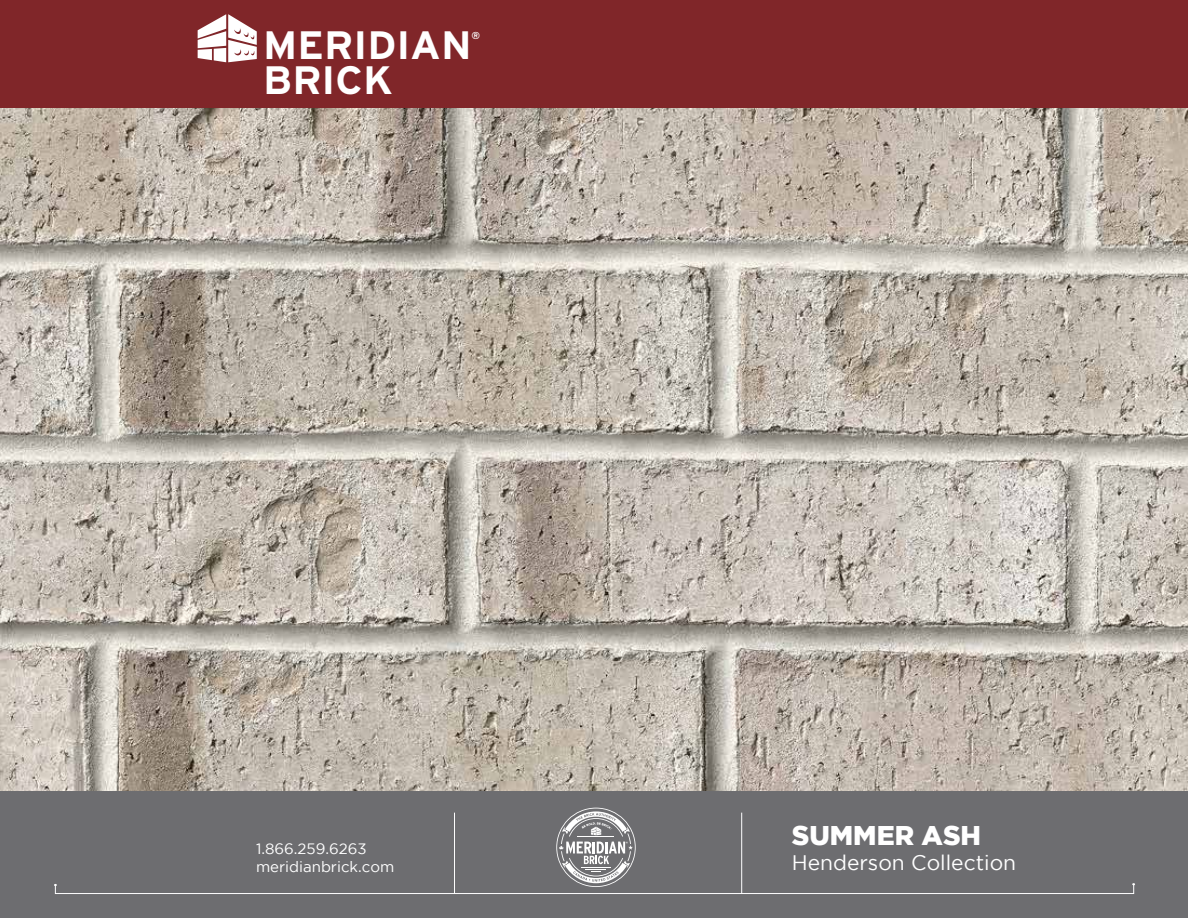
<style>
.page{position:relative;width:1188px;height:918px;background:#fff}
.page>*{position:absolute;margin:0;border:0;box-sizing:border-box;transform-origin:0 0}
.t1{font:700 39.6px "Interstate";color:#fff;scale:1.04 1}
.t2{font:900 27px "Gotham";color:#fff}
.t3{font:21px "Gotham";color:#fff}
.t4{font:15px/18px "Gotham";color:#fff}
.t5{font:700 10.05px "Interstate";color:#fff;scale:1.04 1}
</style>
<div class="page">
<div style="left:0;top:0;width:1188px;height:108px;background:#802629"></div>
<img style="left:0;top:108px;width:1188px;height:683px">
<div style="left:0;top:791px;width:1188px;height:127px;background:#6d6d70"></div>
<hr style="left:741px;top:813px;width:1px;height:81px;background:#fff">
<hr style="left:454px;top:813px;width:1px;height:81px;background:#fff">
<div style="left:55px;top:884px;width:1079px;height:10px;border:1px solid #fff"></div>
<svg style="left:556px;top:808px;width:80px;height:79px"></svg>
<svg style="left:198px;top:14px;width:59px;height:48px"></svg>
<h1 class="t1" style="left:263px;top:23px;width:202px">MERIDIAN</h1>
<p class="t5" style="left:472px;top:29px;width:10px">®</p>
<h1 class="t1" style="left:263px;top:58px;width:126px">BRICK</h1>
<p class="t4" style="left:256px;top:839px;width:140px">1.866.259.6263 meridianbrick.com</p>
<h2 class="t2" style="left:792px;top:820px;width:191px">SUMMER ASH</h2>
<h3 class="t3" style="left:792px;top:851px;width:226px">Henderson Collection</h3>
</div>
